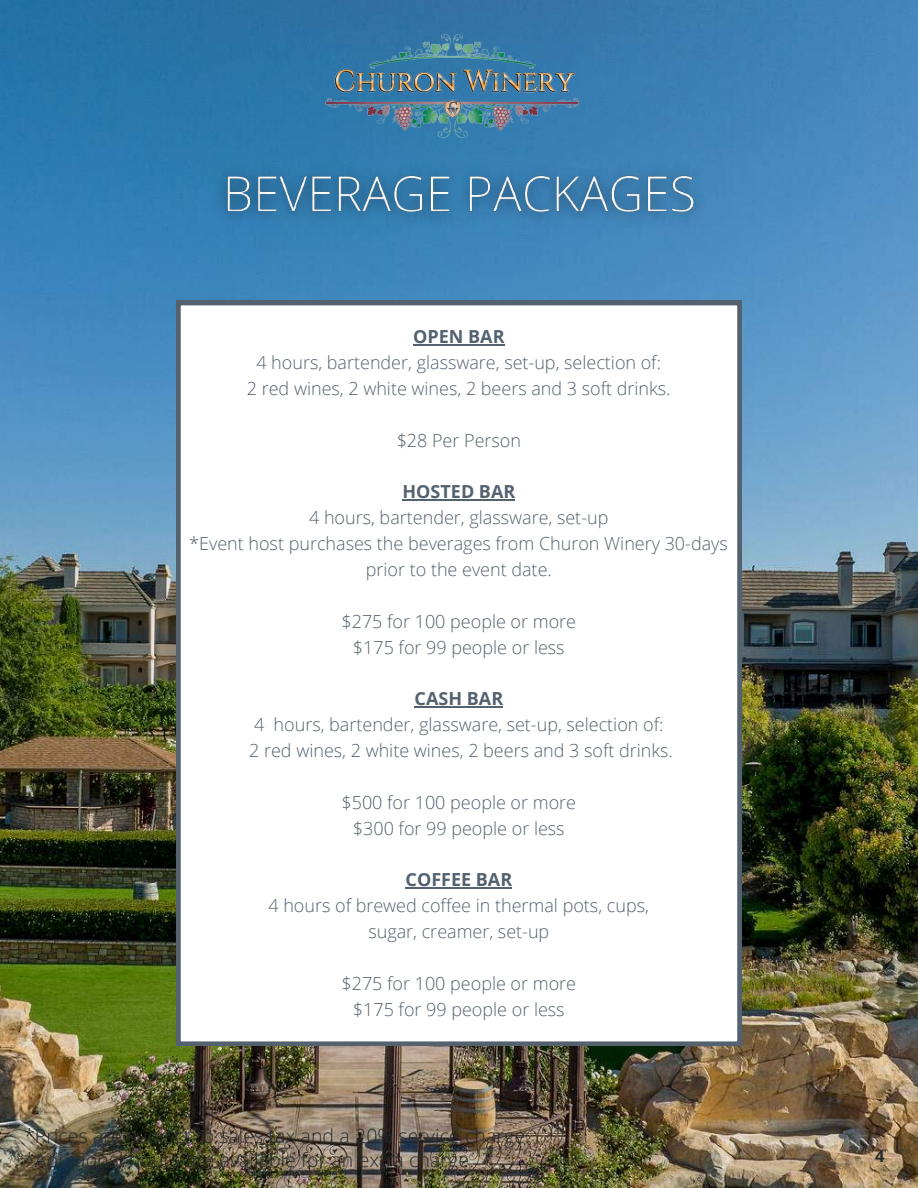
<style>
.page{position:relative;width:918px;height:1188px;background:#fff}
.page>*{position:absolute;margin:0;border:0;box-sizing:border-box;transform-origin:0 0}
.t1{font:300 19.5px/23.7px "Open Sans";letter-spacing:.005em;color:#262a2b}
.t2{font:300 18px/25.8px "Open Sans";color:#54616f;text-align:center}
.t3{font:700 18px "Open Sans";color:#54616f}
.t4{font:700 16.5px "Open Sans";color:#262a2b}
</style>
<div class="page">
<img style="left:0;top:0;width:918px;height:1188px">
<img style="left:295px;top:4px;width:328px;height:152px">
<svg style="left:176px;top:301px;width:566px;height:745px"></svg>
<hr style="left:413px;top:344px;width:92px;height:1px;background:#54616f">
<hr style="left:403px;top:499px;width:112px;height:2px;background:#54616f">
<hr style="left:415px;top:706px;width:88px;height:2px;background:#54616f">
<hr style="left:406px;top:888px;width:106px;height:1px;background:#54616f">
<img style="left:205px;top:156px;width:511px;height:80px">
<p class="t3" style="left:413px;top:324px;width:93px">OPEN BAR</p>
<p class="t2" style="left:247px;top:349px;width:425px">4 hours, bartender, glassware, set-up, selection of:<br>2 red wines, 2 white wines, 2 beers and 3 soft drinks.</p>
<p class="t2" style="left:397px;top:427px;width:126px">$28 Per Person</p>
<p class="t3" style="left:403px;top:479px;width:114px">HOSTED BAR</p>
<p class="t2" style="left:189px;top:504px;width:540px">4 hours, bartender, glassware, set-up<br>*Event host purchases the beverages from Churon Winery 30-days prior to the event date.</p>
<p class="t2" style="left:342px;top:608px;width:236px">$275 for 100 people or more $175 for 99 people or less</p>
<p class="t3" style="left:415px;top:686px;width:90px">CASH BAR</p>
<p class="t2" style="left:249px;top:711px;width:425px;text-align:left">4 hours, bartender, glassware, set-up, selection of:<br>2 red wines, 2 white wines, 2 beers and 3 soft drinks.</p>
<p class="t2" style="left:342px;top:789px;width:236px">$500 for 100 people or more $300 for 99 people or less</p>
<p class="t3" style="left:406px;top:867px;width:108px">COFFEE BAR</p>
<p class="t2" style="left:268px;top:892px;width:382px">4 hours of brewed coffee in thermal pots, cups, sugar, creamer, set-up</p>
<p class="t2" style="left:342px;top:970px;width:236px">$275 for 100 people or more $175 for 99 people or less</p>
<p class="t1" style="left:24px;top:1124px;width:507px">*Prices are subject to sales tax and a 20% service charge. *Additional hours are available for an extra charge.</p>
<p class="t4" style="left:875px;top:1144px;width:11px">4</p>
</div>
